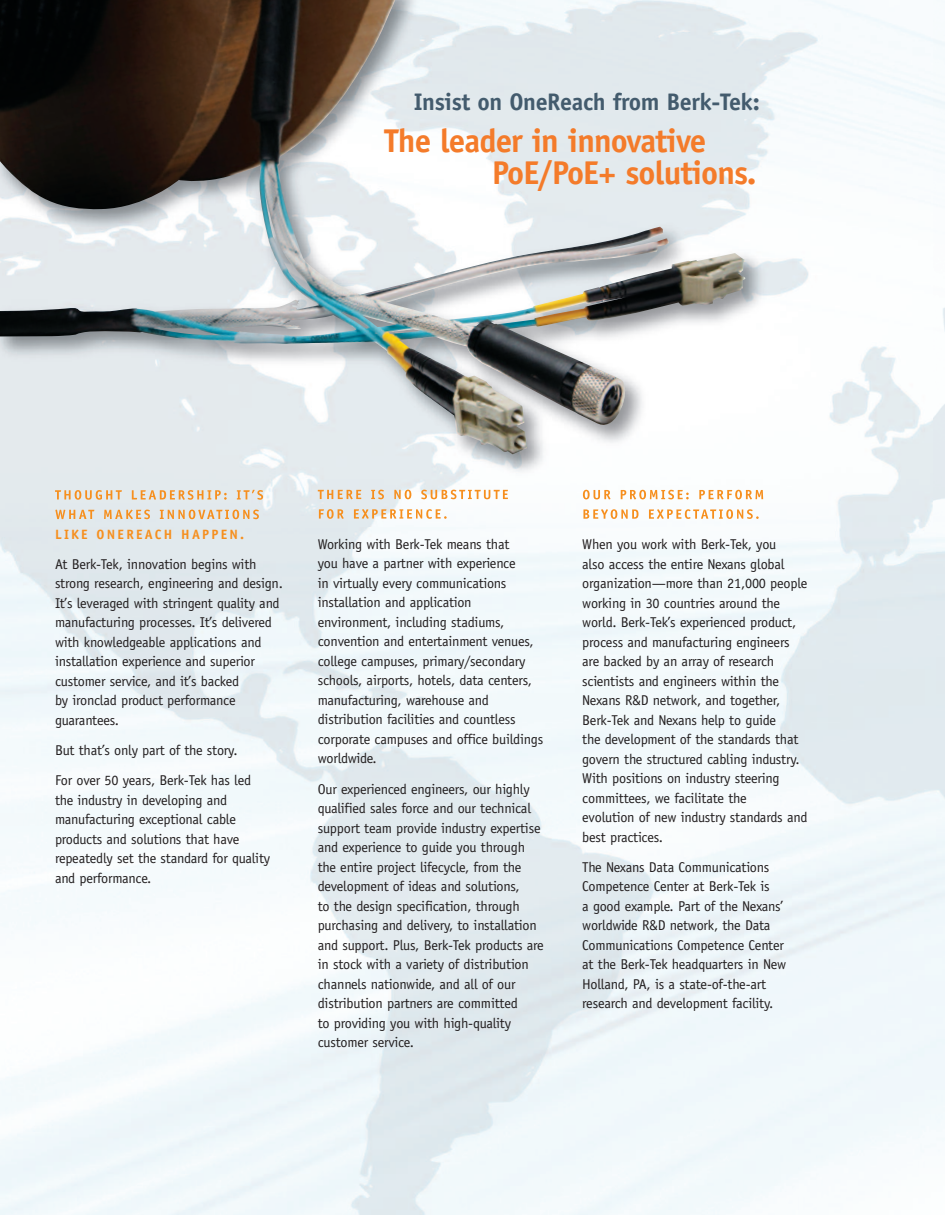
<style>
.page{position:relative;width:945px;height:1215px;background:#fff}
.page>*{position:absolute;margin:0;border:0;box-sizing:border-box;transform-origin:0 0}
.t1{font:700 33px/31.5px "Officina Sans";letter-spacing:-.03em;color:#f47b2a}
.t2{font:700 24px "Officina Sans";letter-spacing:-.015em;color:#435b6d}
.t3{font:14.25px/19.5px "Officina Sans";letter-spacing:-.015em;color:#231f20}
.t4{font:700 13.5px "Officina Sans";letter-spacing:.165em;color:#f68f1e}
</style>
<div class="page">
<img style="left:0;top:0;width:945px;height:1215px">
<img style="left:55px;top:490px;width:120px;height:10px">
<img style="left:55px;top:510px;width:95px;height:9px">
<img style="left:318px;top:490px;width:109px;height:9px">
<img style="left:319px;top:509px;width:93px;height:10px">
<img style="left:583px;top:490px;width:100px;height:9px">
<img style="left:583px;top:509px;width:98px;height:10px">
<img style="left:0;top:0;width:745px;height:454px">
<h2 class="t2" style="left:414px;top:93px;width:347px">Insist on OneReach from Berk-Tek:</h2>
<h1 class="t1" style="left:492px;top:128px;width:266px;text-indent:-108px">The leader in innovative<br>PoE/PoE+ solutions.</h1>
<p class="t4" style="left:55px;top:529px;width:191px">LIKE ONEREACH HAPPEN.</p>
<p class="t3" style="left:55px;top:555px;width:230px">At Berk-Tek, innovation begins with strong research, engineering and design.<br>It’s leveraged with stringent quality and manufacturing processes. It’s delivered with knowledgeable applications and installation experience and superior customer service, and it’s backed<br>by ironclad product performance guarantees.</p>
<p class="t3" style="left:55px;top:736px;width:198px;line-height:30.3px">But that’s only part of the story.<br>For over 50 years, Berk-Tek has led</p>
<p class="t3" style="left:55px;top:791px;width:217px">the industry in developing and manufacturing exceptional cable products and solutions that have repeatedly set the standard for quality and performance.</p>
<p class="t3" style="left:318px;top:535px;width:227px">Working with Berk-Tek means that<br>you have a partner with experience<br>in virtually every communications installation and application environment, including stadiums, convention and entertainment venues, college campuses, primary/secondary schools, airports, hotels, data centers, manufacturing, warehouse and distribution facilities and countless corporate campuses and office buildings worldwide.</p>
<p class="t3" style="left:318px;top:780px;width:228px">Our experienced engineers, our highly qualified sales force and our technical support team provide industry expertise and experience to guide you through the entire project lifecycle, from the development of ideas and solutions,<br>to the design specification, through purchasing and delivery, to installation and support. Plus, Berk-Tek products are in stock with a variety of distribution channels nationwide, and all of our distribution partners are committed<br>to providing you with high-quality customer service.</p>
<p class="t3" style="left:582px;top:536px;width:227px">When you work with Berk-Tek, you<br>also access the entire Nexans global organization—more than 21,000 people working in 30 countries around the world. Berk-Tek’s experienced product, process and manufacturing engineers are backed by an array of research scientists and engineers within the Nexans R&amp;D network, and together, Berk-Tek and Nexans help to guide<br>the development of the standards that govern the structured cabling industry.<br>With positions on industry steering committees, we facilitate the<br>evolution of new industry standards and best practices.</p>
<p class="t3" style="left:582px;top:858px;width:205px">The Nexans Data Communications Competence Center at Berk-Tek is<br>a good example. Part of the Nexans’ worldwide R&amp;D network, the Data Communications Competence Center at the Berk-Tek headquarters in New Holland, PA, is a state-of-the-art research and development facility.</p>
</div>
